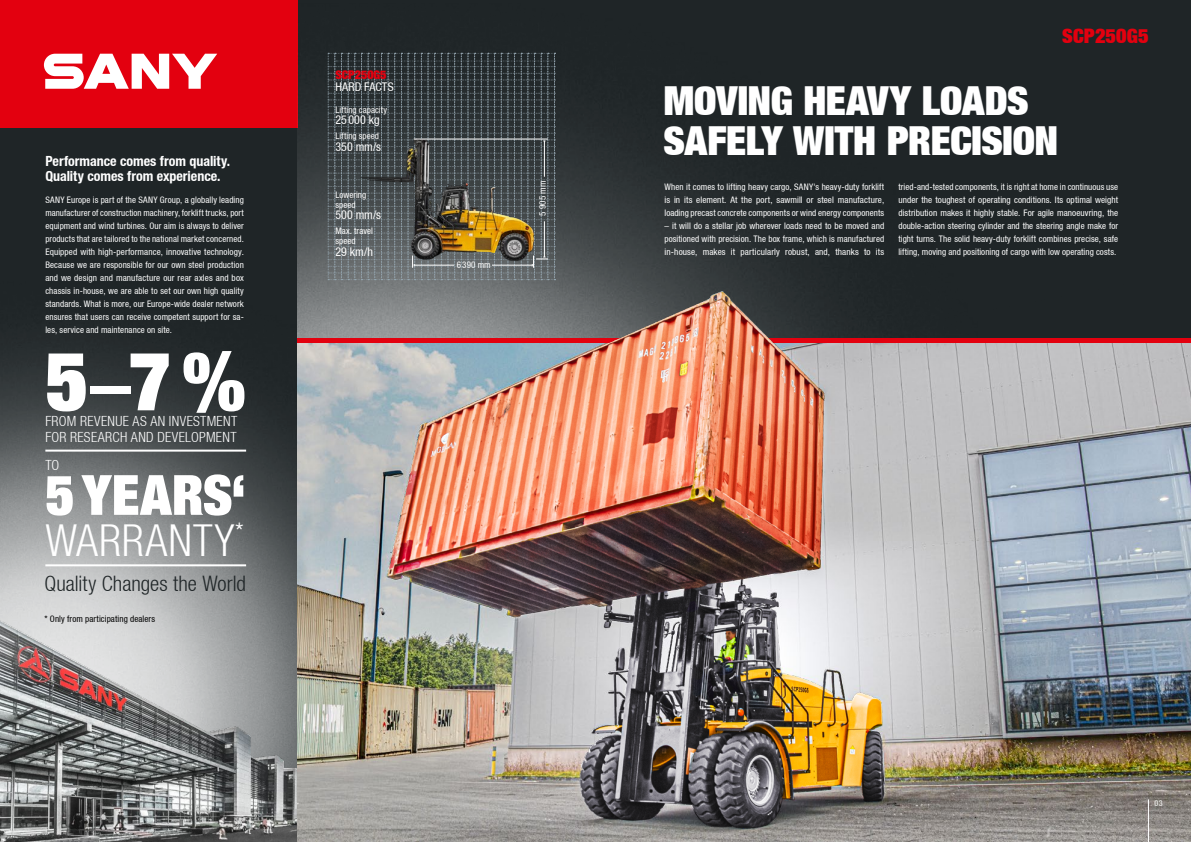
<style>
.page{position:relative;width:1191px;height:842px;background:#fff}
.page>*{position:absolute;margin:0;border:0;box-sizing:border-box;transform-origin:0 0}
.t1{font:900 81px "Context Reprise Extra Black S Si Extra";color:#fff}
.t2{font:900 55px "Context Reprise Extra Black S Si Extra";letter-spacing:.005em;color:#fff}
.t3{font:700 44px "Context Reprise Light Cond S Si";letter-spacing:.02em;color:#fff}
.t4{font:900 40px/40px "Context Reprise Extra Black S Si Extra";letter-spacing:-.01em;color:#fff}
.t5{font:700 21.3px "Context Reprise Light Cond S Si";color:#1f2527}
.t6{font:900 20px "Context Reprise Extra Black S Si Extra";letter-spacing:.005em;color:#e3000f}
.t7{font:700 condensed 14px/15px "Context Reprise Condensed S Si";color:#fff}
.t8{font:700 14px/16px "Context Reprise Light Cond S Si";letter-spacing:.02em;color:#fff}
.t9{font:12px "Context Reprise Condensed S Si Condensed";letter-spacing:.01em;color:#fff}
.t10{font:900 12px "Context Reprise Extra Black S Si Extra";color:#e3000f}
.t11{font:9px/13px "Context Reprise Condensed S Si Condensed";letter-spacing:.01em;color:#fff;text-align:justify}
.t12{font:9px "Context Reprise Condensed S Si Condensed";letter-spacing:.01em;color:#000}
.t13{font:8px "Context Reprise Condensed S Si Condensed";color:#fff}
.s1{font-size:48.6px}
</style>
<div class="page">
<img style="left:0;top:128px;width:298px;height:481px">
<div style="left:0;top:0;width:298px;height:128px;background:#e3000f"></div>
<img style="left:0;top:609px;width:298px;height:233px">
<hr style="left:45px;top:450px;width:201px;height:2px;background:#fff">
<hr style="left:45px;top:564px;width:201px;height:2px;background:#fff">
<img style="left:298px;top:0;width:883px;height:271px">
<svg style="left:44px;top:54px;width:173px;height:35px"></svg>
<svg style="left:328px;top:53px;width:227px;height:218px;background:#4d504c"></svg>
<img style="left:298px;top:271px;width:893px;height:571px">
<hr style="left:1148px;top:799px;width:1px;height:43px;background:#fff">
<h3 class="t7" style="left:45px;top:154px;width:186px">Performance comes from quality.<br>Quality comes from experience.</h3>
<p class="t11" style="left:45px;top:193px;width:200px">SANY Europe is part of the SANY Group, a globally leading manufacturer of construction machinery, forklift trucks, port equipment and wind turbines. Our aim is always to deliver products that are tailored to the national market concerned.<br>Equipped with high-performance, innovative technology.<br>Because we are responsible for our own steel production and we design and manufacture our rear axles and box chassis in-house, we are able to set our own high quality standards. What is more, our Europe-wide dealer network ensures that users can receive competent support for sa&shy;les, service and maintenance on site.</p>
<h1 class="t1" style="left:45px;top:329px;width:202px">5<span class="s1">–</span>7%</h1>
<h3 class="t8" style="left:45px;top:413px;width:193px">FROM REVENUE AS AN INVESTMENT<br>FOR RESEARCH AND DEVELOPMENT</h3>
<h3 class="t8" style="left:45px;top:457px;width:15px">TO</h3>
<h2 class="t2" style="left:45px;top:460px;width:202px">5 YEARS‘</h2>
<h3 class="t3" style="left:45px;top:515px;width:200px">WARRANTY<sup>*</sup></h3>
<h3 class="t5" style="left:44px;top:571px;width:203px">Quality Changes the World</h3>
<p class="t12" style="left:44px;top:613px;width:112px">* Only from participating dealers</p>
<h3 class="t10" style="left:335px;top:67px;width:53px">SCP250G5</h3>
<h3 class="t9" style="left:335px;top:79px;width:60px">HARD FACTS</h3>
<p class="t11" style="left:335px;top:103px;width:53px">Lifting capacity</p>
<h3 class="t9" style="left:335px;top:113px;width:46px">25 000 kg</h3>
<p class="t11" style="left:335px;top:129px;width:45px">Lifting speed</p>
<h3 class="t9" style="left:335px;top:139px;width:47px">350 mm/s</h3>
<p class="t11" style="left:335px;top:190px;width:32px;line-height:10px">Lowering speed</p>
<h3 class="t9" style="left:335px;top:208px;width:47px">500 mm/s</h3>
<p class="t11" style="left:335px;top:226px;width:39px;line-height:10px">Max. travel speed</p>
<h3 class="t9" style="left:335px;top:244px;width:39px">29 km/h</h3>
<p class="t11" style="left:457px;top:258px;width:35px">6390 mm</p>
<p class="t11" style="left:536px;top:216px;width:37px;rotate:-90deg">5 905 mm</p>
<h3 class="t6" style="left:1062px;top:23px;width:88px">SCP250G5</h3>
<h3 class="t4" style="left:663px;top:80px;width:396px">MOVING HEAVY LOADS<br>SAFELY WITH PRECISION</h3>
<p class="t11" style="left:664px;top:180px;width:221px">When it comes to lifting heavy cargo, SANY's heavy-duty forklift is in its element. At the port, sawmill or steel manufacture, loading precast concrete components or wind energy components</p>
<p class="t11" style="left:664px;top:219px;width:221px">– it will do a stellar job wherever loads need to be moved and positioned with precision. The box frame, which is manufactured in-house, makes it particularly robust, and, thanks to its</p>
<p class="t11" style="left:898px;top:180px;width:221px">tried-and-tested components, it is right at home in continuous use under the toughest of operating conditions. Its optimal weight distribution makes it highly stable. For agile manoeuvring, the double-action steering cylinder and the steering angle make for tight turns. The solid heavy-duty forklift combines precise, safe lifting, moving and positioning of cargo with low operating costs.</p>
<p class="t13" style="left:1154px;top:798px;width:9px">03</p>
</div>
